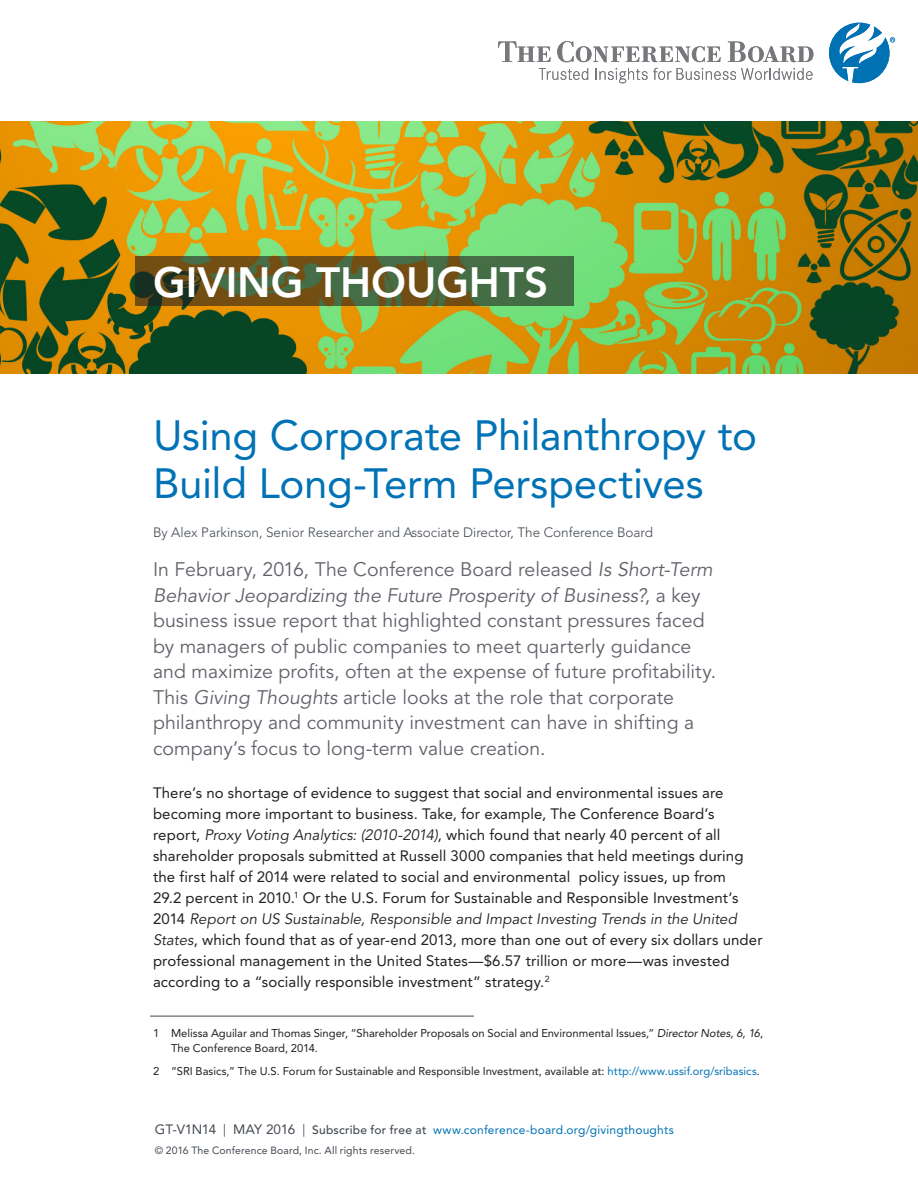
<style>
.page{position:relative;width:918px;height:1188px;background:#fff}
.page>*{position:absolute;margin:0;border:0;box-sizing:border-box;transform-origin:0 0}
.C-Title_serif_blue_N{font:42px/48px "Avenir LT Pro";letter-spacing:-.01em;color:#0072b5}
.C-Publication_head_1{font:800 42px "Avenir LT Pro";color:#fff}
.S-Intro_sans_14_17{font:19.5px/25.5px "Avenir LT Pro";color:#60626a}
.KBI_ES_body_text_10{font:15px/21px "Avenir LT Pro";letter-spacing:.005em;color:#231f20}
.C-Author{font:300 13.5px "Avenir LT Pro";color:#434a52}
.CVR_BC_month-issue{font:12px "Avenir LT Pro";letter-spacing:.015em;color:#0072b5}
.S-Footnote{font:11.25px/15px "Avenir LT Pro";color:#231f20}
.MP-Copyright_info{font:10.5px "Avenir LT Pro";letter-spacing:.01em;color:#434a52}
.s1{font-style:italic}
.s2{color:#0072b5}
.s3{font-size:13.5px;color:#434a52}
.s4{font-family:"Corporate S";font-weight:300;font-size:13.5px;color:#434a52}
.s5{font-weight:500;color:#434a52}
</style>
<div class="page">
<img style="left:0;top:122px;width:918px;height:252px">
<hr style="left:150px;top:1016px;width:324px;height:1px;background:#434a52">
<svg style="left:135px;top:256px;width:438px;height:50px;background:#565b2c"></svg>
<svg style="left:498px;top:42px;width:53px;height:20px"></svg>
<svg style="left:728px;top:42px;width:85px;height:20px"></svg>
<svg style="left:557px;top:41px;width:164px;height:21px"></svg>
<svg style="left:539px;top:68px;width:49px;height:12px"></svg>
<svg style="left:596px;top:68px;width:217px;height:15px"></svg>
<svg style="left:829px;top:23px;width:66px;height:60px"></svg>
<p class="C-Publication_head_1" style="left:153px;top:258px;width:397px">GIVING THOUGHTS</p>
<p class="C-Title_serif_blue_N" style="left:153px;top:411px;width:605px">Using Corporate Philanthropy to<br>Build Long-Term Perspectives</p>
<p class="C-Author" style="left:153px;top:525px;width:502px">By Alex Parkinson, Senior Researcher and Associate Director, The Conference Board</p>
<p class="S-Intro_sans_14_17" style="left:153px;top:557px;width:565px">In February, 2016, The Conference Board released <span class="s1">Is Short‑Term Behavior Jeopardizing the Future Prosperity of Business?</span>, a key business issue report that highlighted constant pressures faced by managers of public companies to meet quarterly guidance and maximize profits, often at the expense of future profitability.<br>This <span class="s1">Giving Thoughts</span> article looks at the role that corporate philanthropy and community investment can have in shifting a company’s focus to long-term value creation.</p>
<p class="KBI_ES_body_text_10" style="left:153px;top:782px;width:611px">There’s no shortage of evidence to suggest that social and environmental issues are becoming more important to business. Take, for example, The Conference Board’s report, <span class="s1">Proxy Voting Analytics: (2010-2014)</span>, which found that nearly 40 percent of all shareholder proposals submitted at Russell 3000 companies that held meetings during the first half of 2014 were related to social and environmental policy issues, up from<br>29.2 percent in 2010.<sup>1</sup> Or the U.S. Forum for Sustainable and Responsible Investment’s 2014 <span class="s1">Report on US Sustainable, Responsible and Impact Investing Trends in the United States</span>, which found that as of year-end 2013, more than one out of every six dollars under professional management in the United States—$6.57 trillion or more—was invested according to a “socially responsible investment” strategy.<sup>2</sup></p>
<p class="S-Footnote" style="left:171px;top:1026px;width:594px;text-indent:-18px">1 Melissa Aguilar and Thomas Singer, “Shareholder Proposals on Social and Environmental Issues,” <span class="s1">Director Notes, 6, 16</span>,<br>The Conference Board, 2014.</p>
<p class="S-Footnote" style="left:153px;top:1063px;width:609px">2 “SRI Basics,” The U.S. Forum for Sustainable and Responsible Investment, available at: <span class="s2">http://www.ussif.org/sribasics</span>.</p>
<p class="CVR_BC_month-issue" style="left:155px;top:1122px;width:521px"><span class="s3">GT-V1N14</span> <span class="s4">|</span> <span class="s3">May 2016</span> <span class="s4">|</span> <span class="s5">Subscribe for free at</span> www.conference-board.org/givingthoughts</p>
<p class="MP-Copyright_info" style="left:155px;top:1144px;width:262px">© 2016 The Conference Board, Inc. All rights reserved.</p>
</div>
